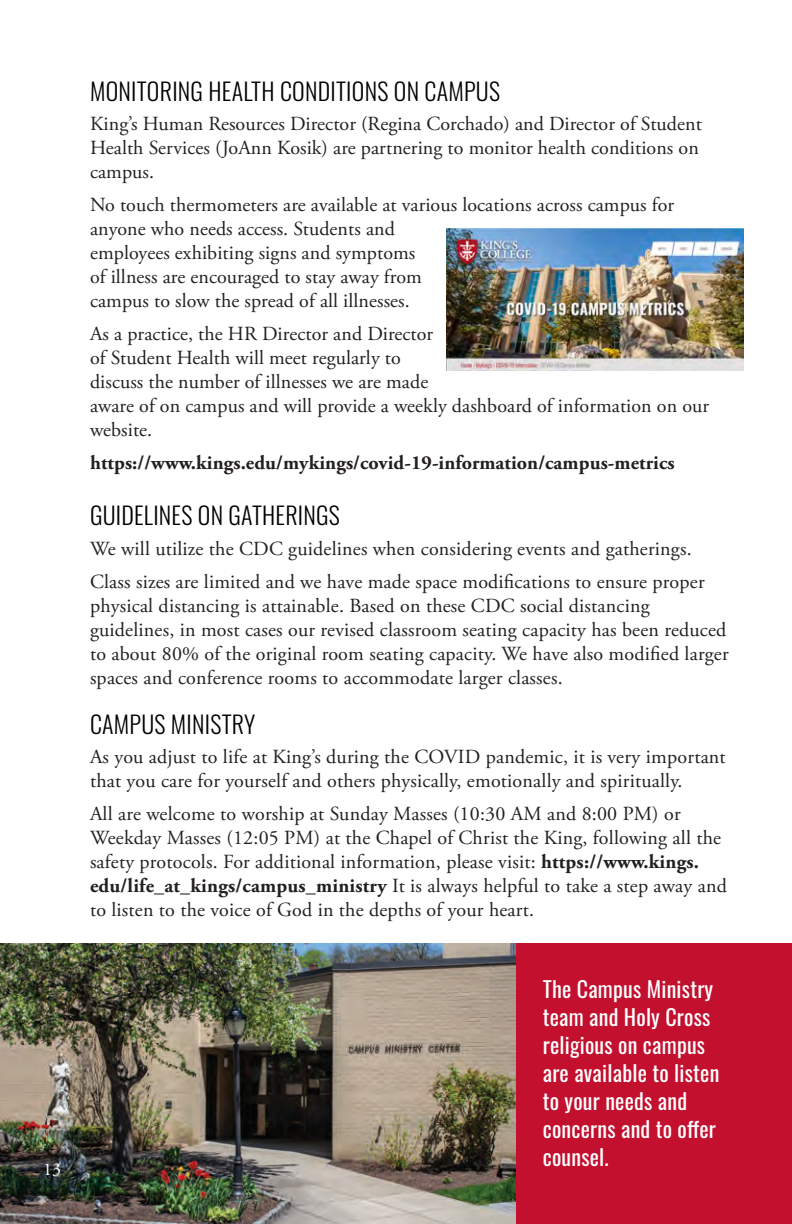
<style>
.page{position:relative;width:792px;height:1224px;background:#fff}
.page>*{position:absolute;margin:0;border:0;box-sizing:border-box;transform-origin:0 0}
.subheads{font:300 24px "Oswald";letter-spacing:.01em;color:#000}
.body_copy{font:22px/28px "Oswald";letter-spacing:.01em;color:#fff}
.t1{font:20px/24px "Adobe Garamond Pro";letter-spacing:.01em;color:#231f20}
.t2{font:700 20px "Adobe Garamond Pro";letter-spacing:.005em;color:#231f20}
.t3{font:18px "Adobe Garamond Pro";color:#fff}
.s1{font-weight:700}
</style>
<div class="page">
<div style="left:487px;top:943px;width:305px;height:281px;background:#c3102f"></div>
<img style="left:0;top:943px;width:516px;height:281px">
<img style="left:446px;top:228px;width:297px;height:143px">
<p class="t3" style="left:43px;top:1159px;width:19px">13</p>
<p class="subheads" style="left:90px;top:70px;width:412px">MONITORING HEALTH CONDITIONS ON CAMPUS</p>
<p class="t1" style="left:90px;top:113px;width:613px">King’s Human Resources Director (Regina Corchado) and Director of Student<br>Health Services (JoAnn Kosik) are partnering to monitor health conditions on campus.</p>
<p class="t1" style="left:90px;top:194px;width:586px">No touch thermometers are available at various locations across campus for anyone who needs access. Students and<br>employees exhibiting signs and symptoms<br>of illness are encouraged to stay away from<br>campus to slow the spread of all illnesses.</p>
<p class="t1" style="left:90px;top:323px;width:621px">As a practice, the HR Director and Director<br>of Student Health will meet regularly to<br>discuss the number of illnesses we are made<br>aware of on campus and will provide a weekly dashboard of information on our website.</p>
<p class="t2" style="left:90px;top:451px;width:586px">https://www.kings.edu/mykings/covid-19-information/campus-metrics</p>
<p class="subheads" style="left:90px;top:494px;width:251px">GUIDELINES ON GATHERINGS</p>
<p class="t1" style="left:90px;top:537px;width:603px">We will utilize the CDC guidelines when considering events and gatherings.</p>
<p class="t1" style="left:90px;top:570px;width:640px">Class sizes are limited and we have made space modifications to ensure proper physical distancing is attainable. Based on these CDC social distancing guidelines, in most cases our revised classroom seating capacity has been reduced to about 80% of the original room seating capacity. We have also modified larger spaces and conference rooms to accommodate larger classes.</p>
<p class="subheads" style="left:90px;top:703px;width:167px">CAMPUS MINISTRY</p>
<p class="t1" style="left:90px;top:746px;width:637px">As you adjust to life at King’s during the COVID pandemic, it is very important that you care for yourself and others physically, emotionally and spiritually.</p>
<p class="t1" style="left:90px;top:803px;width:638px">All are welcome to worship at Sunday Masses (10:30 AM and 8:00 PM) or Weekday Masses (12:05 PM) at the Chapel of Christ the King, following all the safety protocols. For additional information, please visit: <span class="s1">https://www.kings. edu/life_at_kings/campus_ministry</span> It is always helpful to take a step away and to listen to the voice of God in the depths of your heart.</p>
<p class="body_copy" style="left:543px;top:973px;width:178px">The Campus Ministry team and Holy Cross religious on campus are available to listen to your needs and concerns and to offer counsel.</p>
</div>
